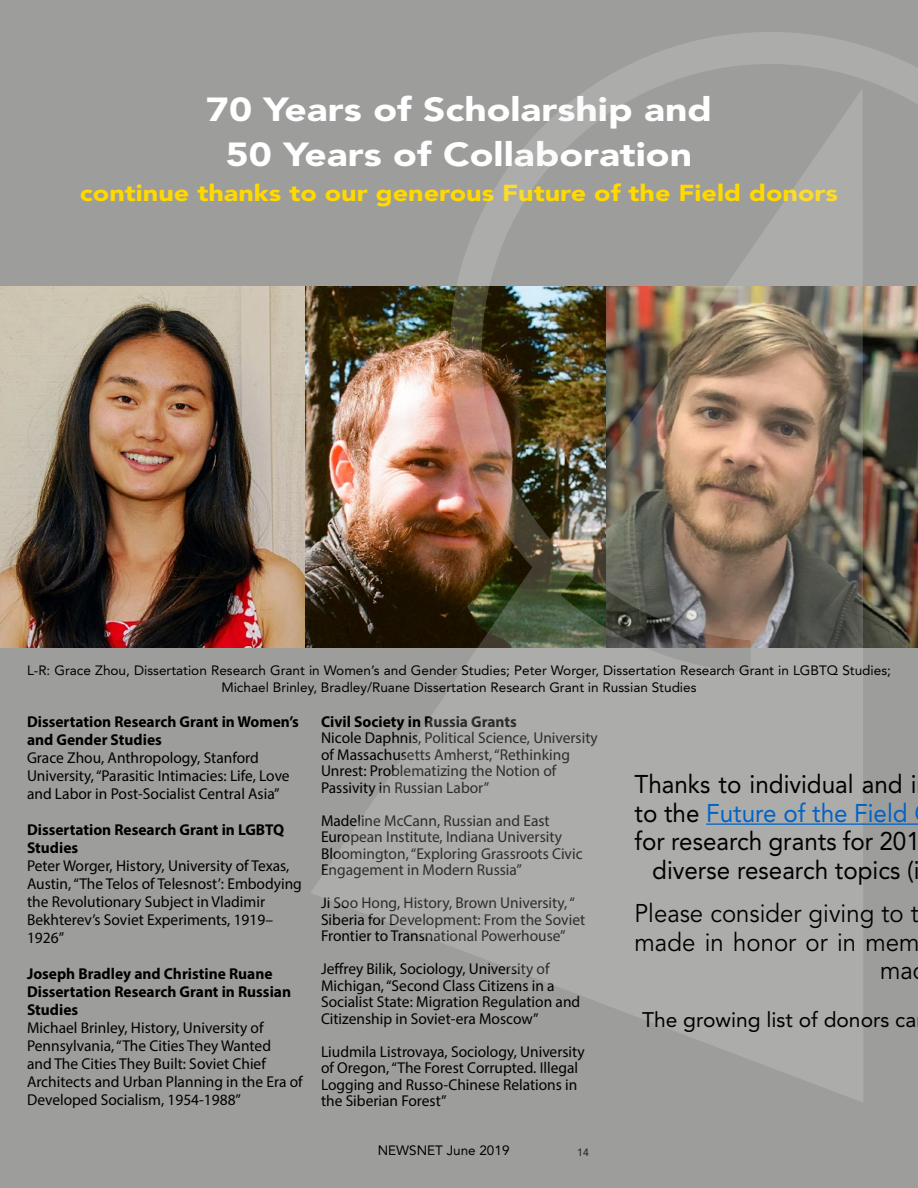
<style>
.page{position:relative;width:918px;height:1188px;background:#9d9d9c}
.page>*{position:absolute;margin:0;border:0;box-sizing:border-box;transform-origin:0 0}
.t1{font:900 33.15px/45px "Avenir LT Std";color:#fff;text-align:center;scale:1.18 1}
.t2{font:25.5px "Avenir LT Std";color:#000;scale:.95 1}
.t3{font:25.5px/28.5px "Avenir LT Std";color:#000;text-align:right;scale:.94 1}
.t4{font:25.5px "Avenir LT Std";color:#0063c5;scale:.95 1}
.t5{font:900 22.95px "Avenir LT Std";color:#ffd900;scale:1.18 1}
.t6{font:21px "Avenir LT Std";color:#000}
.t7{font:15.75px/16.5px "Myriad Pro";color:#000}
.t8{font:700 15.75px/18px "Myriad Pro";color:#000}
.t9{font:13.5px/16.2px "Avenir LT Std";color:#000;text-align:center}
.t10{font:10.5px "Avenir LT Std";color:#20212a}
.s1{color:#000}
</style>
<div class="page">
<img style="left:0;top:286px;width:310px;height:362px">
<img style="left:310px;top:32px;width:608px;height:1070px">
<hr style="left:706px;top:823px;width:212px;height:2px;background:#0063c5">
<h1 class="t1" style="left:206px;top:87px;width:430px">70 Years of Scholarship and<br>50 Years of Collaboration</h1>
<h3 class="t5" style="left:80px;top:179px;width:644px">continue thanks to our generous Future of the Field donors</h3>
<p class="t9" style="left:27px;top:663px;width:865px">L-R: Grace Zhou, Dissertation Research Grant in Women’s and Gender Studies; Peter Worger, Dissertation Research Grant in LGBTQ Studies;<br>Michael Brinley, Bradley/Ruane Dissertation Research Grant in Russian Studies</p>
<p class="t8" style="left:27px;top:712px;width:273px">Dissertation Research Grant in Women’s and Gender Studies</p>
<p class="t7" style="left:27px;top:748px;width:264px;line-height:18px">Grace Zhou, Anthropology, Stanford<br>University, “Parasitic Intimacies: Life, Love and Labor in Post-Socialist Central Asia”</p>
<p class="t8" style="left:27px;top:820px;width:259px">Dissertation Research Grant in LGBTQ<br>Studies</p>
<p class="t7" style="left:27px;top:856px;width:276px;line-height:18px">Peter Worger, History, University of Texas, Austin, “The Telos of Telesnost’: Embodying the Revolutionary Subject in Vladimir Bekhterev’s Soviet Experiments, 1919– 1926”</p>
<p class="t8" style="left:27px;top:964px;width:266px">Joseph Bradley and Christine Ruane<br>Dissertation Research Grant in Russian<br>Studies</p>
<p class="t7" style="left:27px;top:1018px;width:277px;line-height:18px">Michael Brinley, History, University of Pennsylvania, “The Cities They Wanted<br>and The Cities They Built: Soviet Chief Architects and Urban Planning in the Era of Developed Socialism, 1954-1988”</p>
<p class="t8" style="left:321px;top:712px;width:197px">Civil Society in Russia Grants</p>
<p class="t7" style="left:321px;top:729px;width:278px">Nicole Daphnis, Political Science, University of Massachusetts Amherst, “Rethinking Unrest: Problematizing the Notion of Passivity in Russian Labor”</p>
<p class="t7" style="left:321px;top:812px;width:263px">Madeline McCann, Russian and East European Institute, Indiana University Bloomington, “Exploring Grassroots Civic Engagement in Modern Russia”</p>
<p class="t7" style="left:321px;top:894px;width:266px">Ji Soo Hong, History, Brown University, “<br>Siberia for Development: From the Soviet<br>Frontier to Transnational Powerhouse”</p>
<p class="t7" style="left:321px;top:960px;width:261px">Jeffrey Bilik, Sociology, University of Michigan, “Second Class Citizens in a Socialist State: Migration Regulation and Citizenship in Soviet-era Moscow”</p>
<p class="t7" style="left:321px;top:1043px;width:265px">Liudmila Listrovaya, Sociology, University of Oregon, “The Forest Corrupted. Illegal Logging and Russo-Chinese Relations in the Siberian Forest”</p>
<p class="t9" style="left:378px;top:1142px;width:133px">NEWSNET June 2019</p>
<p class="t10" style="left:577px;top:1146px;width:13px">14</p>
<h2 class="t2" style="left:635px;top:769px;width:298px">Thanks to individual and i</h2>
<h2 class="t4" style="left:635px;top:798px;width:289px"><span class="s1">to the</span> Future of the Field</h2>
<h2 class="t2" style="left:635px;top:826px;width:302px">for research grants for 201</h2>
<h2 class="t2" style="left:652px;top:855px;width:283px">diverse research topics (i</h2>
<h2 class="t3" style="left:635px;top:900px;width:305px">Please consider giving to t made in honor or in mem ma</h2>
<h3 class="t6" style="left:642px;top:1008px;width:276px">The growing list of donors ca</h3>
</div>
